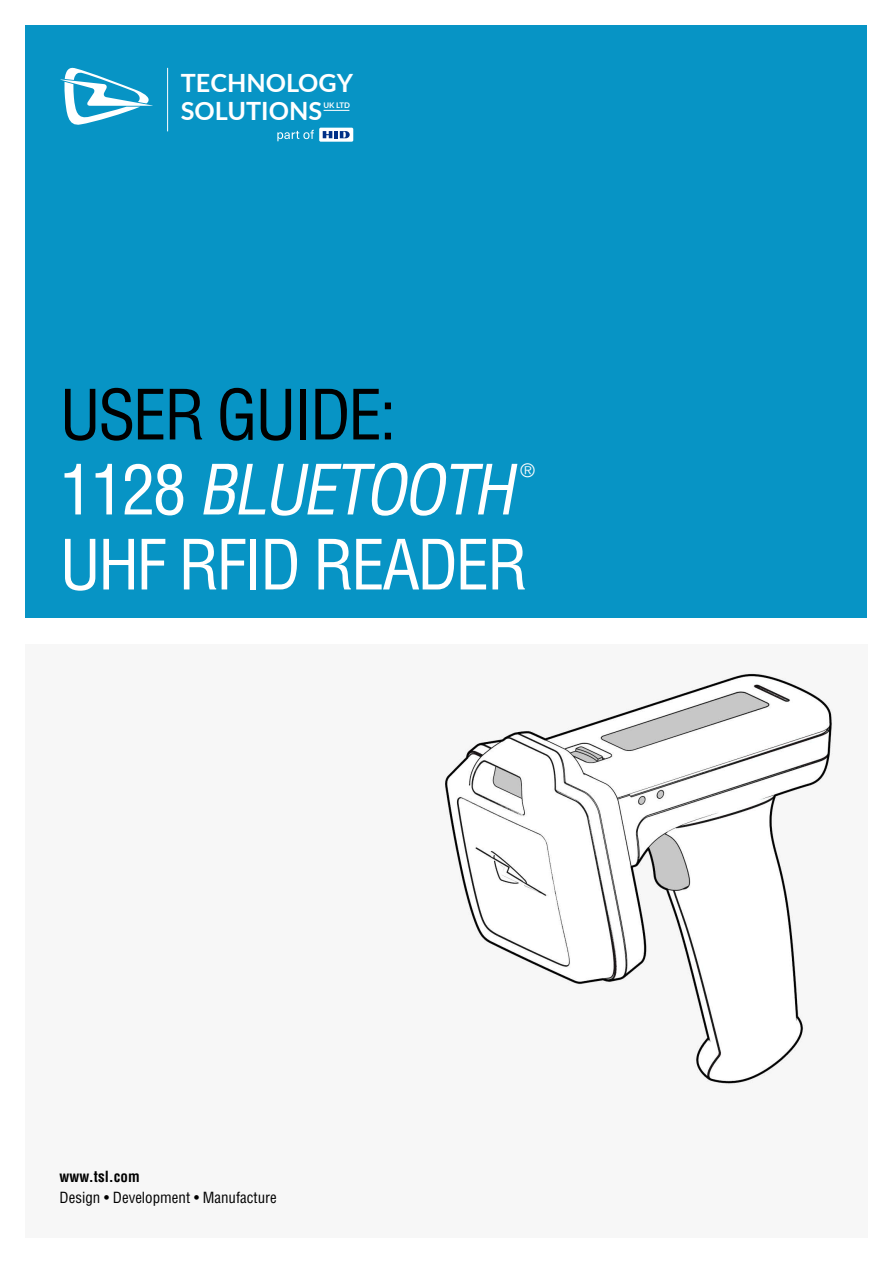
<style>
.page{position:relative;width:893px;height:1263px;background:#fff}
.page>*{position:absolute;margin:0;border:0;box-sizing:border-box;transform-origin:0 0}
.t1{font:condensed 67.5px/75px "Helvetica LT Std";letter-spacing:-.04em;color:#000}
.t2{font:condensed 67.5px "Helvetica LT Std";letter-spacing:-.04em;color:#fff}
.t3{font:700 25.2px/27.6px "Lato";color:#fff}
.t4{font:condensed 18px "Helvetica LT Std";color:#fff}
.t5{font:condensed 15px "Helvetica LT Std";color:#000}
.t6{font:700 condensed 15px "Helvetica LT Std";color:#000}
.t7{font:700 7.8px "Lato";color:#fff}
.s1{color:#fff}
.s2{font-style:italic;color:#fff}
</style>
<div class="page">
<img style="left:444px;top:672px;width:389px;height:414px">
<div style="left:26px;top:26px;width:841px;height:592px;background:#0794c5"></div>
<div style="left:319px;top:128px;width:34px;height:14px;background:#fff;border-radius:2px"></div>
<svg style="left:323px;top:131px;width:27px;height:7px"></svg>
<svg style="left:277px;top:130px;width:37px;height:11px"></svg>
<svg style="left:60px;top:67px;width:93px;height:58px"></svg>
<hr style="left:167px;top:68px;width:1px;height:63px;background:#fff">
<svg style="left:324px;top:110px;width:25px;height:1px"></svg>
<h2 class="t3" style="left:181px;top:68px;width:174px">TECHNOLOGY<br>SOLUTIONS</h2>
<p class="t7" style="left:323px;top:100px;width:28px">UK LTD</p>
<h1 class="t1" style="left:60px;top:377px;width:471px">USER GUIDE:<br><span class="s1">1 1 2 8</span> <span class="s2">BLUETOOTH</span></h1>
<p class="t4" style="left:521px;top:459px;width:16px">®</p>
<h1 class="t2" style="left:60px;top:523px;width:470px">UHF RFID READER</h1>
<p class="t6" style="left:60px;top:1167px;width:82px">www.tsl.com</p>
<p class="t5" style="left:60px;top:1188px;width:219px">Design • Development • Manufacture</p>
</div>
